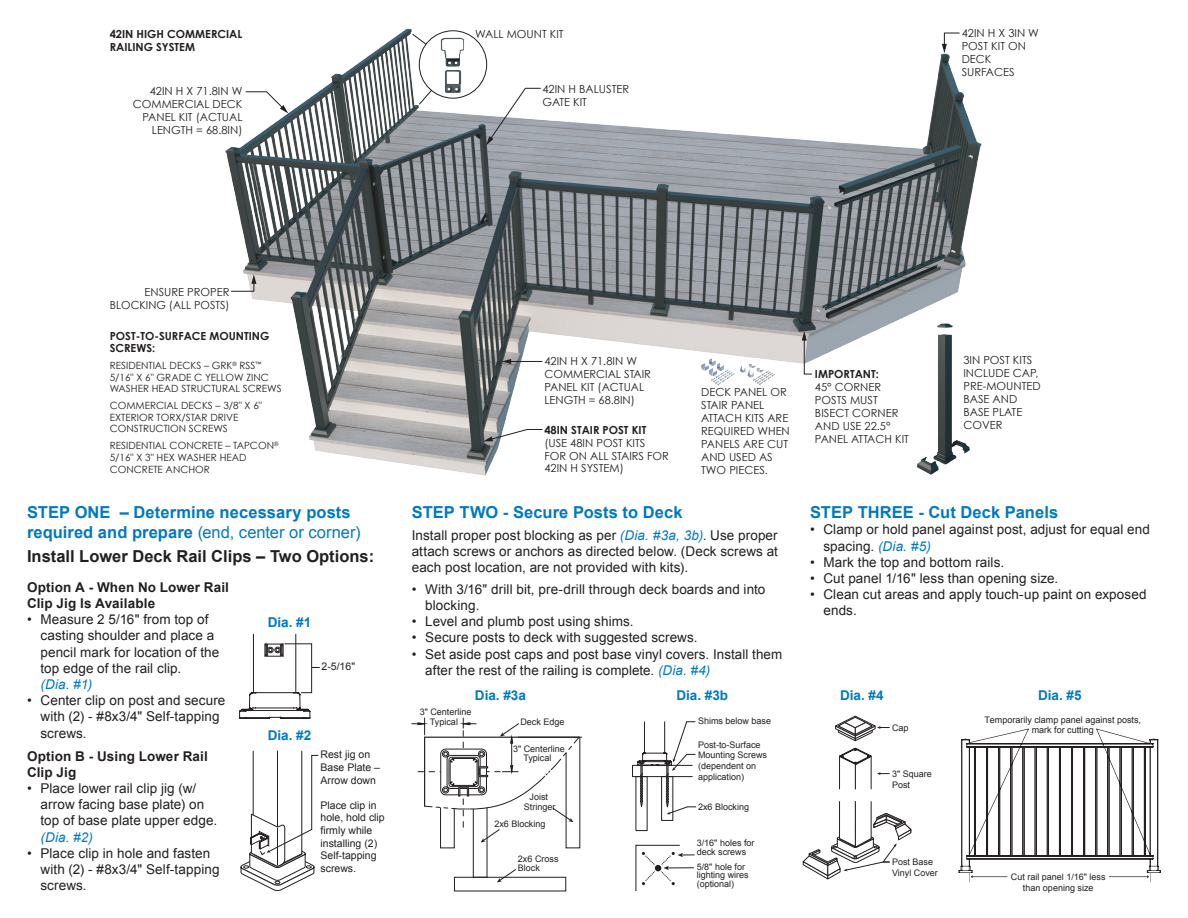
<style>
.page{position:relative;width:1188px;height:918px;background:#fff}
.page>*{position:absolute;margin:0;border:0;box-sizing:border-box;transform-origin:0 0}
.t1{font:700 16.5px/19.8px "Arial";letter-spacing:.005em;color:#0079c1}
.t2{font:700 16.5px "Arial";color:#231f20}
.t3{font:13.5px/16.2px "Arial";letter-spacing:.005em;color:#231f20}
.t4{font:700 13.5px/16.2px "Arial";letter-spacing:.01em;color:#231f20}
.t5{font:700 13.5px "Arial";color:#0079c1}
.t6{font:italic 13.5px "Arial";letter-spacing:.01em;color:#0079c1}
.t7{font:11.1px/12.9px "Century Gothic";color:#231f20}
.t8{font:700 11.1px/12.9px "Century Gothic";color:#231f20}
.t9{font:10.5px/12.6px "Arial";color:#231f20}
.t10{font:9.9px/11.9px "Century Gothic";color:#231f20}
.t11{font:9px/10.8px "Arial";color:#231f20}
.s1{font-weight:400}
.s2{font-style:italic;color:#0079c1}
</style>
<div class="page">
<div style="left:632px;top:765px;width:61px;height:12px;border:1px solid #231f20"></div>
<div style="left:661px;top:776px;width:12px;height:45px;border:1px solid #231f20"></div>
<svg style="left:637px;top:721px;width:60px;height:93px"></svg>
<svg style="left:636px;top:845px;width:59px;height:46px"></svg>
<hr style="left:518px;top:737px;width:64px;height:1px;background:#231f20">
<svg style="left:412px;top:718px;width:168px;height:164px"></svg>
<svg style="left:835px;top:716px;width:55px;height:25px"></svg>
<svg style="left:839px;top:748px;width:51px;height:41px"></svg>
<svg style="left:803px;top:801px;width:109px;height:79px"></svg>
<svg style="left:240px;top:751px;width:79px;height:140px"></svg>
<svg style="left:239px;top:634px;width:81px;height:85px"></svg>
<svg style="left:959px;top:729px;width:202px;height:153px"></svg>
<img style="left:225px;top:28px;width:757px;height:448px">
<img style="left:862px;top:316px;width:120px;height:160px">
<img style="left:700px;top:347px;width:40px;height:40px">
<img style="left:737px;top:354px;width:40px;height:40px">
<div style="left:413px;top:21px;width:10px;height:11px;background:#fff"></div>
<div style="left:421px;top:96px;width:9px;height:11px;background:#fff"></div>
<div style="left:419px;top:31px;width:68px;height:67px;border:1px solid #231f20;border-radius:50%"></div>
<svg style="left:412px;top:34px;width:15px;height:11px"></svg>
<svg style="left:419px;top:90px;width:13px;height:15px"></svg>
<img style="left:440px;top:37px;width:24px;height:56px">
<svg style="left:231px;top:274px;width:25px;height:18px"></svg>
<svg style="left:245px;top:91px;width:43px;height:23px"></svg>
<svg style="left:802px;top:331px;width:10px;height:44px"></svg>
<hr style="left:509px;top:361px;width:33px;height:1px;background:#231f20">
<svg style="left:502px;top:359px;width:9px;height:5px"></svg>
<svg style="left:483px;top:429px;width:60px;height:12px"></svg>
<svg style="left:942px;top:32px;width:18px;height:21px"></svg>
<svg style="left:486px;top:88px;width:55px;height:57px"></svg>
<p class="t8" style="left:110px;top:27px;width:134px">42IN HIGH COMMERCIAL<br>RAILING SYSTEM</p>
<p class="t7" style="left:133px;top:84px;width:111px;text-align:right">42IN H X 71.8IN W<br>COMMERCIAL DECK<br>PANEL KIT (ACTUAL<br>LENGTH = 68.8IN)</p>
<p class="t7" style="left:475px;top:27px;width:90px">WALL MOUNT KIT</p>
<p class="t7" style="left:542px;top:82px;width:88px">42IN H BALUSTER<br>GATE KIT</p>
<p class="t7" style="left:962px;top:26px;width:79px">42IN H X 3IN W<br>POST KIT ON<br>DECK<br>SURFACES</p>
<p class="t7" style="left:110px;top:286px;width:121px;text-align:right">ENSURE PROPER<br>BLOCKING (ALL POSTS)</p>
<p class="t8" style="left:110px;top:329px;width:161px">POST-TO-SURFACE MOUNTING<br>SCREWS:</p>
<p class="t10" style="left:110px;top:359px;width:174px">RESIDENTIAL DECKS – GRK<sup>®</sup> RSS<sup>™<br></sup>5/16" X 6" GRADE C YELLOW ZINC<br>WASHER HEAD STRUCTURAL SCREWS</p>
<p class="t10" style="left:110px;top:399px;width:154px">COMMERCIAL DECKS – 3/8" X 6"<br>EXTERIOR TORX/STAR DRIVE<br>CONSTRUCTION SCREWS</p>
<p class="t10" style="left:110px;top:439px;width:170px">RESIDENTIAL CONCRETE – TAPCON<sup>®<br></sup>5/16" X 3" HEX WASHER HEAD<br>CONCRETE ANCHOR</p>
<p class="t1" style="left:27px;top:503px;width:335px">STEP ONE – Determine necessary posts required and prepare <span class="s1">(end, center or corner)</span></p>
<p class="t2" style="left:27px;top:546px;width:349px">Install Lower Deck Rail Clips – Two Options:</p>
<p class="t4" style="left:27px;top:579px;width:204px">Option A - When No Lower Rail<br>Clip Jig Is Available</p>
<p class="t3" style="left:40px;top:612px;width:180px;text-indent:-14px">• Measure 2 5/16" from top of casting shoulder and place a pencil mark for location of the top edge of the rail clip.</p>
<p class="t6" style="left:40px;top:676px;width:53px">(Dia. #1)</p>
<p class="t3" style="left:40px;top:693px;width:186px;text-indent:-14px">• Center clip on post and secure with (2) - #8x3/4" Self-tapping screws.</p>
<p class="t4" style="left:27px;top:748px;width:182px">Option B - Using Lower Rail<br>Clip Jig</p>
<p class="t3" style="left:40px;top:780px;width:178px;text-indent:-14px">• Place lower rail clip jig (w/ arrow facing base plate) on top of base plate upper edge.</p>
<p class="t6" style="left:40px;top:828px;width:54px">(Dia. #2)</p>
<p class="t3" style="left:40px;top:845px;width:181px;text-indent:-14px">• Place clip in hole and fasten with (2) - #8x3/4" Self-tapping screws.</p>
<p class="t5" style="left:268px;top:614px;width:45px">Dia. #1</p>
<p class="t9" style="left:322px;top:660px;width:35px">2-5/16"</p>
<p class="t5" style="left:268px;top:727px;width:45px">Dia. #2</p>
<p class="t9" style="left:321px;top:749px;width:61px">Rest jig on<br>Base Plate –<br>Arrow down</p>
<p class="t9" style="left:321px;top:799px;width:66px">Place clip in hole, hold clip firmly while installing (2)<br>Self-tapping screws.</p>
<p class="t7" style="left:544px;top:355px;width:108px">42IN H X 71.8IN W<br>COMMERCIAL STAIR<br>PANEL KIT (ACTUAL<br>LENGTH = 68.8IN)</p>
<p class="t8" style="left:544px;top:423px;width:103px">48IN STAIR POST KIT</p>
<p class="t7" style="left:544px;top:436px;width:126px">(USE 48IN POST KITS<br>FOR ON ALL STAIRS FOR<br>42IN H SYSTEM)</p>
<p class="t7" style="left:701px;top:386px;width:90px">DECK PANEL OR<br>STAIR PANEL<br>ATTACH KITS ARE<br>REQUIRED WHEN<br>PANELS ARE CUT<br>AND USED AS<br>TWO PIECES.</p>
<p class="t1" style="left:412px;top:503px;width:272px">STEP TWO - Secure Posts to Deck</p>
<p class="t3" style="left:412px;top:527px;width:368px;text-align:justify">Install proper post blocking as per <span class="s2">(Dia. #3a, 3b)</span>. Use proper attach screws or anchors as directed below. (Deck screws at each post location, are not provided with kits).</p>
<p class="t3" style="left:425px;top:581px;width:342px;text-indent:-14px">• With 3/16" drill bit, pre-drill through deck boards and into blocking.</p>
<p class="t3" style="left:412px;top:614px;width:223px">• Level and plumb post using shims.</p>
<p class="t3" style="left:412px;top:630px;width:287px">• Secure posts to deck with suggested screws.</p>
<p class="t3" style="left:425px;top:646px;width:359px;text-indent:-13px">• Set aside post caps and post base vinyl covers. Install them after the rest of the railing is complete. <span class="s2">(Dia. #4)</span></p>
<p class="t8" style="left:815px;top:368px;width:65px">IMPORTANT:</p>
<p class="t7" style="left:815px;top:381px;width:95px">45° CORNER<br>POSTS MUST<br>BISECT CORNER<br>AND USE 22.5°<br>PANEL ATTACH KIT</p>
<p class="t7" style="left:963px;top:353px;width:79px">3IN POST KITS<br>INCLUDE CAP,<br>PRE-MOUNTED<br>BASE AND<br>BASE PLATE<br>COVER</p>
<p class="t1" style="left:810px;top:503px;width:250px">STEP THREE - Cut Deck Panels</p>
<p class="t3" style="left:824px;top:522px;width:328px;text-indent:-14px">• Clamp or hold panel against post, adjust for equal end spacing. <span class="s2">(Dia. #5)</span></p>
<p class="t3" style="left:810px;top:554px;width:196px">• Mark the top and bottom rails.</p>
<p class="t3" style="left:810px;top:570px;width:250px">• Cut panel 1/16" less than opening size.</p>
<p class="t3" style="left:824px;top:587px;width:325px;text-indent:-14px">• Clean cut areas and apply touch-up paint on exposed ends.</p>
<p class="t5" style="left:475px;top:686px;width:53px">Dia. #3a</p>
<p class="t11" style="left:420px;top:708px;width:53px;line-height:9.3px;text-align:center">3" Centerline<br>Typical</p>
<p class="t11" style="left:520px;top:717px;width:46px">Deck Edge</p>
<p class="t11" style="left:513px;top:744px;width:53px;line-height:9.3px;text-align:center">3" Centerline<br>Typical</p>
<p class="t11" style="left:524px;top:793px;width:33px;line-height:9.3px;text-align:center">Joist<br>Stringer</p>
<p class="t11" style="left:494px;top:818px;width:53px">2x6 Blocking</p>
<p class="t11" style="left:518px;top:854px;width:42px;line-height:9.3px">2x6 Cross<br>Block</p>
<p class="t5" style="left:676px;top:686px;width:53px">Dia. #3b</p>
<p class="t5" style="left:840px;top:686px;width:45px">Dia. #4</p>
<p class="t11" style="left:698px;top:716px;width:75px">Shims below base</p>
<p class="t11" style="left:698px;top:739px;width:71px">Post-to-Surface<br>Mounting Screws (dependent on application)</p>
<p class="t11" style="left:698px;top:801px;width:53px">2x6 Blocking</p>
<p class="t11" style="left:892px;top:722px;width:18px">Cap</p>
<p class="t11" style="left:892px;top:768px;width:41px">3" Square<br>Post</p>
<p class="t11" style="left:697px;top:839px;width:59px;line-height:8.7px">3/16" holes for deck screws</p>
<p class="t11" style="left:697px;top:862px;width:54px;line-height:8.7px">5/8" hole for lighting wires (optional)</p>
<p class="t11" style="left:892px;top:857px;width:47px">Post Base<br>Vinyl Cover</p>
<p class="t5" style="left:1038px;top:686px;width:45px">Dia. #5</p>
<p class="t11" style="left:984px;top:714px;width:158px;text-align:center">Temporarily clamp panel against posts, mark for cutting</p>
<p class="t11" style="left:1011px;top:871px;width:96px;text-align:center">Cut rail panel 1/16" less than opening size</p>
</div>
